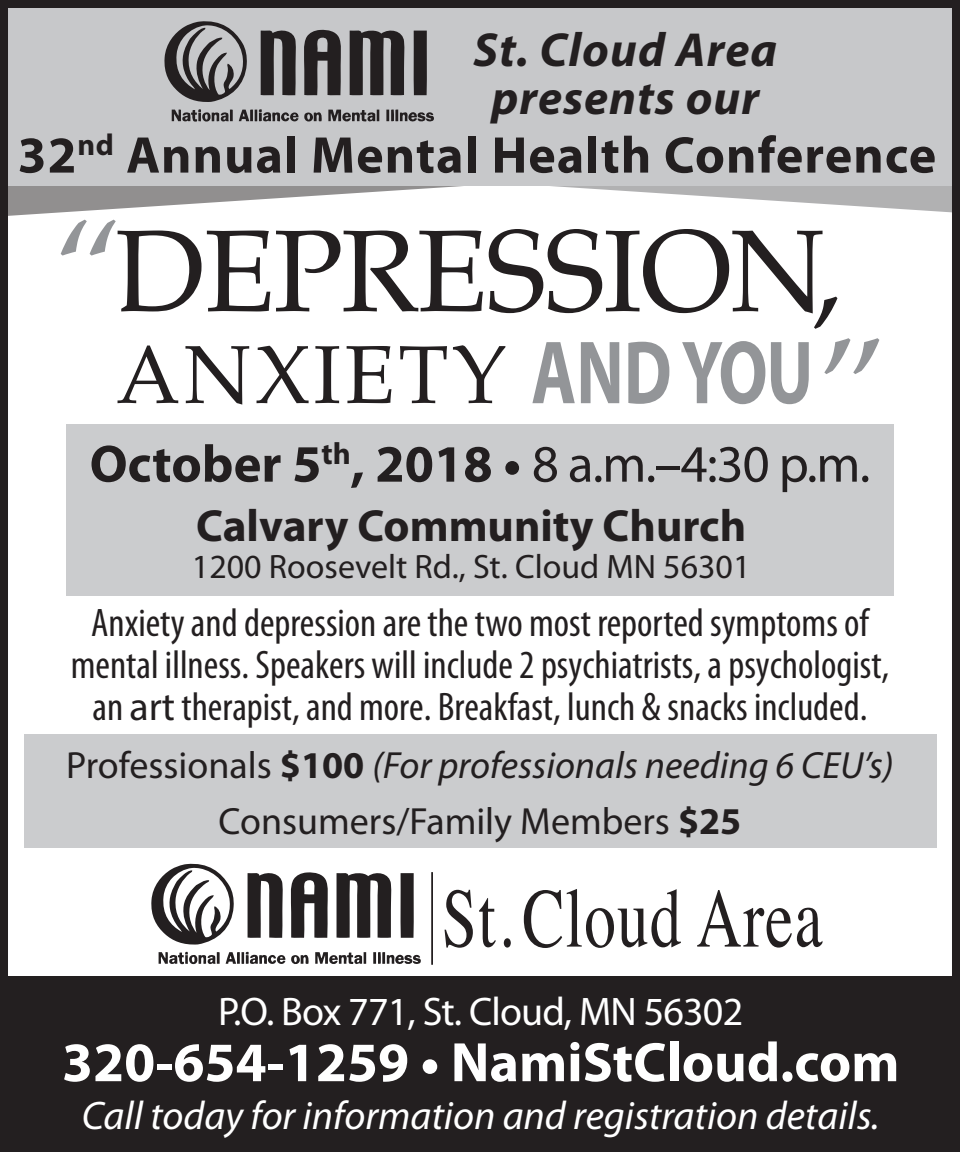
<style>
.page{position:relative;width:960px;height:1152px;background:#fff}
.page>*{position:absolute;margin:0;border:0;box-sizing:border-box;transform-origin:0 0}
.t1{font:116.4px "Palatino";letter-spacing:-.02em;color:#231f20}
.t2{font:84px "Times";letter-spacing:.02em;color:#231f20;scale:.75 1}
.t3{font:82.4px "Palatino";letter-spacing:.04em;color:#231f20}
.t4{font:700 56px "Myriad Pro";color:#fff}
.t5{font:700 52.8px "Myriad Pro";color:#231f20}
.t6{font:700 52px "Myriad Pro";letter-spacing:.02em;color:#231f20}
.t7{font:italic 700 48px "Myriad Pro";letter-spacing:.02em;color:#231f20}
.t8{font:700 45.2px "Myriad Pro";color:#231f20}
.t9{font:condensed 40px/42px "Myriad Pro";color:#231f20;text-align:center}
.t10{font:italic 40px "Myriad Pro";color:#fff}
.t11{font:40px "Myriad Pro";letter-spacing:-.02em;color:#fff}
.t12{font:italic 38px "Myriad Pro";color:#231f20}
.t13{font:38px "Myriad Pro";color:#231f20}
.t14{font:34px "Myriad Pro";color:#231f20}
.s1{font-family:"Myriad Pro";font-weight:700;font-size:90.4px;color:#939598}
.s2{font-weight:400}
.s3{font-stretch:normal}
.s4{font-style:normal}
.s5{font-weight:700;font-style:normal}
.s6{font-weight:700}
</style>
<div class="page">
<svg style="left:9px;top:186px;width:941px;height:34px"></svg>
<div style="left:0;top:0;width:959px;height:186px;background:#c7c8ca"></div>
<div style="left:0;top:0;width:959px;height:1152px;border:8px solid #231f20"></div>
<div style="left:0;top:976px;width:959px;height:176px;background:#231f20"></div>
<div style="left:24px;top:734px;width:911px;height:114px;background:#cbccce"></div>
<svg style="left:151px;top:863px;width:83px;height:82px"></svg>
<svg style="left:290px;top:872px;width:38px;height:66px"></svg>
<svg style="left:247px;top:873px;width:36px;height:65px"></svg>
<svg style="left:336px;top:873px;width:55px;height:65px"></svg>
<svg style="left:400px;top:873px;width:14px;height:65px"></svg>
<svg style="left:315px;top:952px;width:51px;height:12px"></svg>
<svg style="left:373px;top:952px;width:48px;height:12px"></svg>
<svg style="left:158px;top:951px;width:61px;height:14px"></svg>
<svg style="left:225px;top:952px;width:84px;height:12px"></svg>
<hr style="left:431px;top:872px;width:2px;height:93px;background:#231f20">
<svg style="left:164px;top:21px;width:83px;height:81px"></svg>
<svg style="left:304px;top:29px;width:37px;height:66px"></svg>
<svg style="left:260px;top:30px;width:36px;height:65px"></svg>
<svg style="left:349px;top:30px;width:55px;height:65px"></svg>
<svg style="left:413px;top:31px;width:14px;height:64px"></svg>
<svg style="left:328px;top:110px;width:51px;height:12px"></svg>
<svg style="left:386px;top:109px;width:48px;height:13px"></svg>
<svg style="left:172px;top:109px;width:61px;height:13px"></svg>
<svg style="left:239px;top:109px;width:83px;height:13px"></svg>
<div style="left:66px;top:424px;width:827px;height:171px;background:#cbccce"></div>
<svg style="left:824px;top:338px;width:55px;height:36px"></svg>
<svg style="left:61px;top:220px;width:55px;height:36px"></svg>
<p class="t7" style="left:473px;top:19px;width:305px">St. Cloud Area</p>
<p class="t7" style="left:491px;top:67px;width:269px">presents our</p>
<p class="t6" style="left:18px;top:121px;width:919px">32<sup>nd</sup> Annual Mental Health Conference</p>
<p class="t1" style="left:116px;top:175px;width:729px">DEPRESSION,</p>
<p class="t3" style="left:116px;top:307px;width:698px">ANXIETY <span class="s1">AND YOU</span></p>
<p class="t5" style="left:90px;top:429px;width:781px">October 5<sup>th</sup>, 2018 • <span class="s2">8 a.m.–4:30 p.m.</span></p>
<p class="t8" style="left:196px;top:496px;width:551px">Calvary Community Church</p>
<p class="t14" style="left:192px;top:546px;width:559px">1200 Roosevelt Rd., St. Cloud MN 56301</p>
<p class="t9" style="left:71px;top:602px;width:819px">Anxiety and depression are the two most reported symptoms of mental illness. Speakers will include 2 psychiatrists, a psychologist, an <span class="s3">art</span> therapist, and more. Breakfast, lunch &amp; snacks included.</p>
<p class="t12" style="left:66px;top:741px;width:828px"><span class="s4">Professionals</span> <span class="s5">$100</span> (For professionals needing 6 CEU’s)</p>
<p class="t13" style="left:218px;top:797px;width:524px">Consumers/Family Members <span class="s6">$25</span></p>
<p class="t2" style="left:441px;top:840px;width:509px">St. Cloud Area</p>
<p class="t11" style="left:218px;top:987px;width:526px">P.O. Box 771, St. Cloud, MN 56302</p>
<p class="t4" style="left:62px;top:1026px;width:838px">320-654-1259 • NamiStCloud.com</p>
<p class="t10" style="left:82px;top:1091px;width:799px">Call today for information and registration details.</p>
</div>
